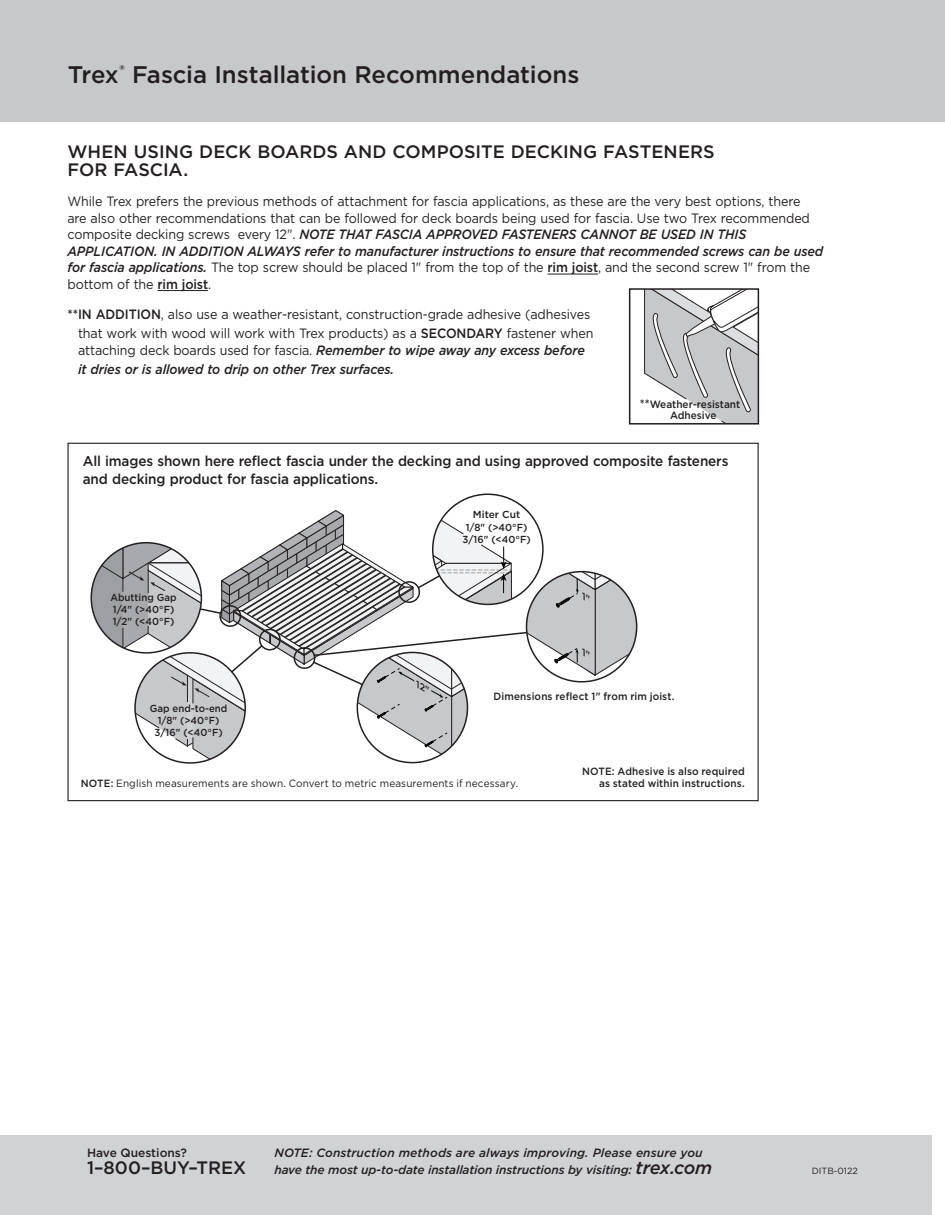
<style>
.page{position:relative;width:945px;height:1215px;background:#fff}
.page>*{position:absolute;margin:0;border:0;box-sizing:border-box;transform-origin:0 0}
.t1{font:500 24px "Gotham";color:#231f20}
.t2{font:500 18px/18px "Gotham";color:#231f20}
.t3{font:500 14.25px/18px "Gotham";letter-spacing:-.01em;color:#231f20;scale:.95 1}
.t4{font:13.5px/16.5px "Gotham";letter-spacing:-.01em;color:#231f20;scale:.93 1}
.t5{font:italic 500 12px "Gotham";letter-spacing:-.01em;color:#231f20}
.t6{font:italic 500 12px "Gotham";letter-spacing:.01em;color:#231f20}
.t7{font:500 12px "Gotham";color:#231f20}
.t8{font:500 10.65px/10.5px "Gotham";color:#231f20;scale:.95 1}
.t9{font:500 10.5px/12px "Gotham";letter-spacing:.01em;color:#231f20;text-align:right;scale:.95 1}
.t10{font:10.5px "Gotham";letter-spacing:.01em;color:#231f20;scale:.95 1}
.t11{font:500 10.2px/12.3px "Gotham";color:#231f20;text-align:center;scale:.95 1}
.t12{font:500 10.2px/12.3px "Gotham";color:#231f20;text-align:center}
.t13{font:9px "Gotham";color:#231f20}
.s1{font-weight:500;font-style:italic}
.s2{font-weight:500}
.s3{font-size:12.15px}
.s4{font-size:18px}
</style>
<div class="page">
<div style="left:0;top:1135px;width:932px;height:80px;background:#d1d2d4"></div>
<div style="left:0;top:0;width:945px;height:122px;background:#c7c8ca"></div>
<hr style="left:548px;top:274px;width:50px;height:1px;background:#231f20">
<hr style="left:158px;top:290px;width:50px;height:1px;background:#231f20">
<svg style="left:644px;top:291px;width:112px;height:131px"></svg>
<div style="left:629px;top:288px;width:130px;height:137px;border:2px solid #231f20"></div>
<svg style="left:91px;top:494px;width:546px;height:269px"></svg>
<h1 class="t1" style="left:68px;top:58px;width:513px">Trex<sup>®</sup> Fascia Installation Recommendations</h1>
<h2 class="t2" style="left:68px;top:142px;width:649px">WHEN USING DECK BOARDS AND COMPOSITE DECKING FASTENERS<br>FOR FASCIA.</h2>
<p class="t4" style="left:68px;top:193px;width:814px">While Trex prefers the previous methods of attachment for fascia applications, as these are the very best options, there<br>are also other recommendations that can be followed for deck boards being used for fascia. Use two Trex recommended composite decking screws every 12". <span class="s1">NOTE THAT FASCIA APPROVED FASTENERS CANNOT BE USED IN THIS APPLICATION. IN ADDITION ALWAYS refer to manufacturer instructions to ensure that recommended screws can be used for fascia applications.</span> The top screw should be placed 1" from the top of the <span class="s2">rim joist</span>, and the second screw 1" from the bottom of the <span class="s2">rim joist</span>.</p>
<p class="t4" style="left:78px;top:305px;width:556px;line-height:18px;text-indent:-11px"><span class="s2">**IN ADDITION</span>, also use a weather-resistant, construction-grade adhesive (adhesives that work with wood will work with Trex products) as a <span class="s2">SECONDARY</span> fastener when attaching deck boards used for fascia. <span class="s1">Remember to wipe away any excess before it dries or is allowed to drip on other Trex surfaces.</span></p>
<p class="t8" style="left:670px;top:399px;width:75px;text-indent:-30px"><span class="s3">**</span>Weather-resistant<br>Adhesive</p>
<p class="t3" style="left:83px;top:452px;width:681px">All images shown here reflect fascia under the decking and using approved composite fasteners and decking product for fascia applications.</p>
<p class="t11" style="left:111px;top:591px;width:71px;text-align:left">Abutting Gap<br>1/4" (&gt;40°F)<br>1/2" (&lt;40°F)</p>
<p class="t11" style="left:150px;top:702px;width:83px">Gap end-to-end<br>1/8" (&gt;40°F)<br>3/16" (&lt;40°F)</p>
<p class="t12" style="left:463px;top:508px;width:70px">Miter Cut<br>1/8" (&gt;40°F)<br>3/16" (&lt;40°F)</p>
<p class="t9" style="left:494px;top:690px;width:192px">Dimensions reflect 1" from rim joist.</p>
<p class="t10" style="left:81px;top:777px;width:462px"><span class="s2">NOTE:</span> English measurements are shown. Convert to metric measurements if necessary.</p>
<p class="t9" style="left:582px;top:765px;width:173px">NOTE: Adhesive is also required as stated within instructions.</p>
<p class="t7" style="left:87px;top:1145px;width:102px">Have Questions?</p>
<p class="t6" style="left:274px;top:1145px;width:430px">NOTE: Construction methods are always improving. Please ensure you</p>
<h2 class="t2" style="left:87px;top:1159px;width:161px">1–800–BUY–TREX</h2>
<p class="t5" style="left:274px;top:1162px;width:439px">have the most up-to-date installation instructions by visiting: <span class="s4">trex.com</span></p>
<p class="t13" style="left:812px;top:1165px;width:48px">DITB-0122</p>
</div>
